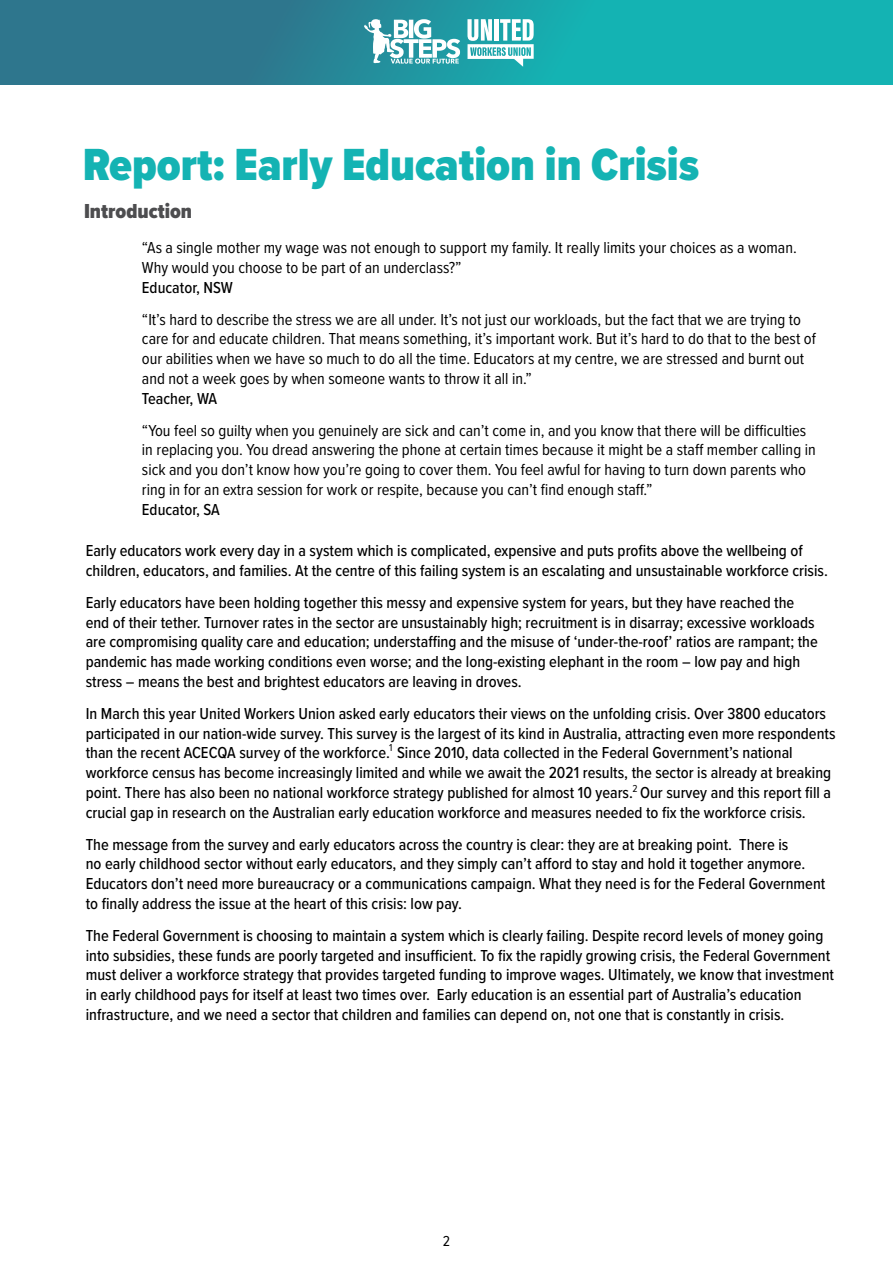
<style>
.page{position:relative;width:893px;height:1263px;background:#fff}
.page>*{position:absolute;margin:0;border:0;box-sizing:border-box;transform-origin:0 0}
.t1{font:900 46.65px "Proxima Nova Cond";color:#14b3b3}
.Pargraph_Heading{font:900 21px "Proxima Nova Cond";color:#4d4d4f}
.Pargraphs{font:500 16.5px/19.8px "Proxima Nova Cond";color:#000}
.Quotes{font:16.5px/19.8px "Proxima Nova Cond";color:#000}
.t2{font:15px "Proxima Nova Cond";color:#000}
.Quotes-2{font:10.5px "Proxima Nova Cond";color:#000}
.s1{font-weight:500}
</style>
<div class="page">
<svg style="left:0;top:0;width:893px;height:84px;background:#2095a0"></svg>
<svg style="left:363px;top:19px;width:97px;height:45px"></svg>
<svg style="left:467px;top:19px;width:67px;height:48px"></svg>
<p class="t1" style="left:83px;top:130px;width:618px">Report: Early Education in Crisis</p>
<p class="Pargraph_Heading" style="left:84px;top:195px;width:110px">Introduction</p>
<p class="Quotes" style="left:142px;top:237px;width:656px">“As a single mother my wage was not enough to support my family. It really limits your choices as a woman.<br>Why would you choose to be part of an underclass?”<br><span class="s1">Educator, NSW</span></p>
<p class="Quotes" style="left:142px;top:308px;width:675px">“It’s hard to describe the stress we are all under. It’s not just our workloads, but the fact that we are trying to care for and educate children. That means something, it’s important work. But it’s hard to do that to the best of our abilities when we have so much to do all the time. Educators at my centre, we are stressed and burnt out and not a week goes by when someone wants to throw it all in.”<br><span class="s1">Teacher, WA</span></p>
<p class="Quotes" style="left:142px;top:419px;width:675px">“You feel so guilty when you genuinely are sick and can’t come in, and you know that there will be difficulties in replacing you. You dread answering the phone at certain times because it might be a staff member calling in sick and you don’t know how you’re going to cover them. You feel awful for having to turn down parents who ring in for an extra session for work or respite, because you can’t find enough staff.”<br><span class="s1">Educator, SA</span></p>
<p class="Pargraphs" style="left:86px;top:540px;width:744px">Early educators work every day in a system which is complicated, expensive and puts profits above the wellbeing of children, educators, and families. At the centre of this failing system is an escalating and unsustainable workforce crisis.</p>
<p class="Pargraphs" style="left:86px;top:592px;width:734px">Early educators have been holding together this messy and expensive system for years, but they have reached the end of their tether. Turnover rates in the sector are unsustainably high; recruitment is in disarray; excessive workloads are compromising quality care and education; understaffing and the misuse of ‘under-the-roof’ ratios are rampant; the pandemic has made working conditions even worse; and the long-existing elephant in the room – low pay and high stress – means the best and brightest educators are leaving in droves.</p>
<p class="Pargraphs" style="left:86px;top:703px;width:751px">In March this year United Workers Union asked early educators their views on the unfolding crisis. Over 3800 educators participated in our nation-wide survey. This survey is the largest of its kind in Australia, attracting even more respondents than the recent ACECQA survey of the workforce. Since 2010, data collected in the Federal Government’s national workforce census has become increasingly limited and while we await the 2021 results, the sector is already at breaking point. There has also been no national workforce strategy published for almost 10 years. Our survey and this report fill a crucial gap in research on the Australian early education workforce and measures needed to fix the workforce crisis.</p>
<p class="Pargraphs" style="left:86px;top:834px;width:741px">The message from the survey and early educators across the country is clear: they are at breaking point. There is<br>no early childhood sector without early educators, and they simply can’t afford to stay and hold it together anymore.<br>Educators don’t need more bureaucracy or a communications campaign. What they need is for the Federal Government to finally address the issue at the heart of this crisis: low pay.</p>
<p class="Pargraphs" style="left:86px;top:925px;width:750px">The Federal Government is choosing to maintain a system which is clearly failing. Despite record levels of money going into subsidies, these funds are poorly targeted and insufficient. To fix the rapidly growing crisis, the Federal Government must deliver a workforce strategy that provides targeted funding to improve wages. Ultimately, we know that investment in early childhood pays for itself at least two times over. Early education is an essential part of Australia’s education infrastructure, and we need a sector that children and families can depend on, not one that is constantly in crisis.</p>
<p class="Quotes-2" style="left:389px;top:740px;width:5px">1</p>
<p class="Quotes-2" style="left:632px;top:780px;width:7px">2</p>
<p class="t2" style="left:443px;top:1230px;width:9px">2</p>
</div>
